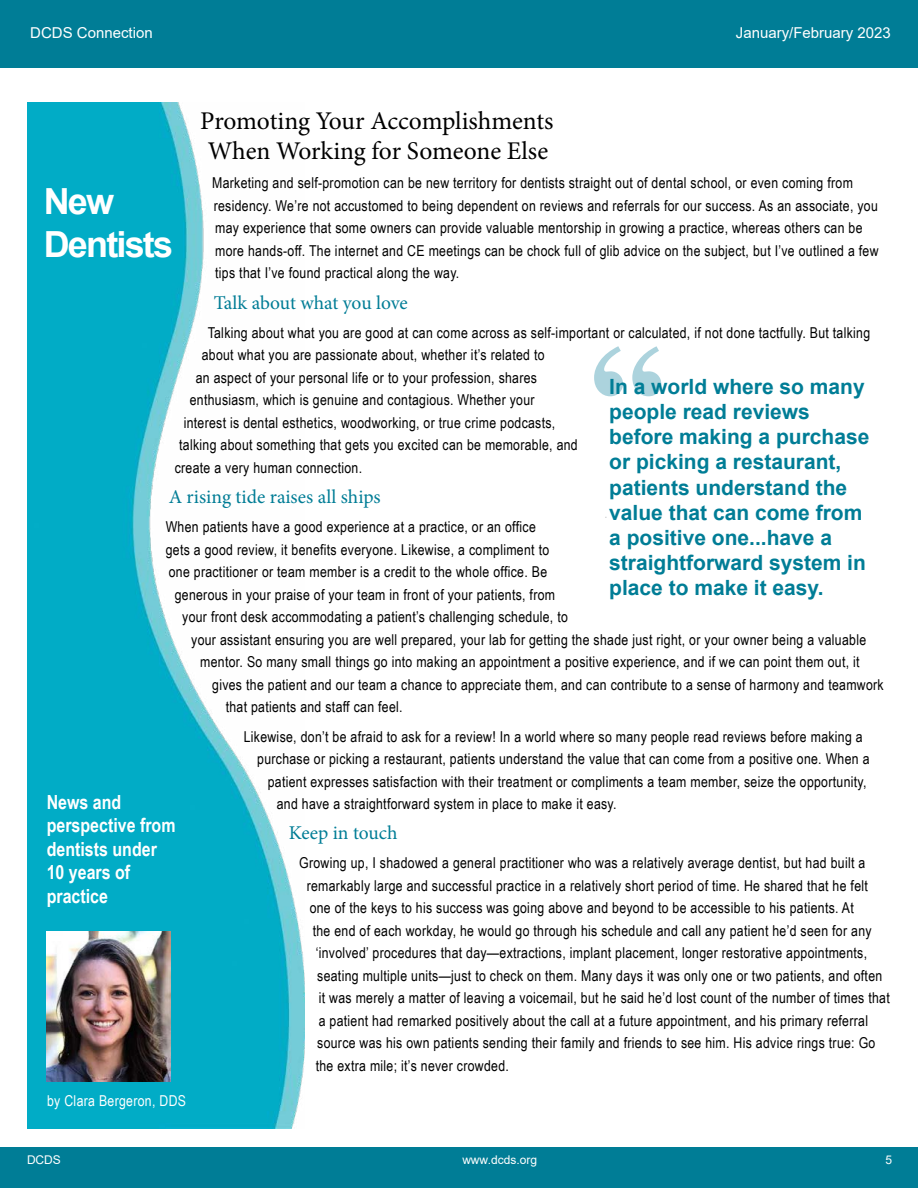
<style>
.page{position:relative;width:918px;height:1188px;background:#fff}
.page>*{position:absolute;margin:0;border:0;box-sizing:border-box;transform-origin:0 0}
.t1{font:700 150px "Century Schoolbook";color:#acd3dd}
.t2{font:700 36px/43.2px "Arial";letter-spacing:-.05em;color:#fff}
.t3{font:25.5px/30.6px "Minion Pro";letter-spacing:-.005em;color:#000}
.t4{font:700 21px/25.2px "Arial";color:#007d96}
.t5{font:19.5px "Minion Pro";color:#007d96}
.t6{font:700 19.5px/23.4px "Arial Narrow";color:#fff}
.t7{font:15px/22.5px "Arial Narrow";letter-spacing:.02em;color:#000}
.t8{font:15px "Arial";color:#fff}
.t9{font:15px "Arial Narrow";letter-spacing:.02em;color:#fff}
.t10{font:12px "Arial";color:#fff}
</style>
<div class="page">
<div style="left:0;top:0;width:918px;height:60px;background:#007d96"></div>
<div style="left:0;top:51px;width:918px;height:17px;background:#007d96"></div>
<div style="left:0;top:1148px;width:918px;height:40px;background:#007d96"></div>
<img style="left:27px;top:103px;width:278px;height:1026px">
<img style="left:47px;top:932px;width:123px;height:149px">
<p class="t8" style="left:30px;top:22px;width:124px">DCDS Connection</p>
<p class="t8" style="left:736px;top:22px;width:157px">January/February 2023</p>
<h3 class="t3" style="left:200px;top:105px;width:355px">Promoting Your Accomplishments<br>When Working for Someone Else</h3>
<p class="t7" style="left:212px;top:171px;width:668px">Marketing and self-promotion can be new territory for dentists straight out of dental school, or even coming from residency. We’re not accustomed to being dependent on reviews and referrals for our success. As an associate, you may experience that some owners can provide valuable mentorship in growing a practice, whereas others can be more hands-off. The internet and CE meetings can be chock full of glib advice on the subject, but I’ve outlined a few tips that I’ve found practical along the way.</p>
<h3 class="t5" style="left:214px;top:289px;width:196px">Talk about what you love</h3>
<p class="t7" style="left:208px;top:321px;width:664px">Talking about what you are good at can come across as self-important or calculated, if not done tactfully. But talking</p>
<p class="t7" style="left:202px;top:343px;width:344px">about what you are passionate about, whether it’s related to</p>
<p class="t7" style="left:196px;top:366px;width:343px">an aspect of your personal life or to your profession, shares</p>
<p class="t7" style="left:190px;top:388px;width:346px">enthusiasm, which is genuine and contagious. Whether your</p>
<p class="t7" style="left:184px;top:411px;width:373px">interest is dental esthetics, woodworking, or true crime podcasts,</p>
<p class="t7" style="left:179px;top:433px;width:400px">talking about something that gets you excited can be memorable, and</p>
<p class="t7" style="left:175px;top:456px;width:189px">create a very human connection.</p>
<h3 class="t5" style="left:169px;top:484px;width:214px">A rising tide raises all ships</h3>
<p class="t7" style="left:166px;top:515px;width:372px">When patients have a good experience at a practice, or an office</p>
<p class="t7" style="left:166px;top:538px;width:385px">gets a good review, it benefits everyone. Likewise, a compliment to</p>
<p class="t7" style="left:169px;top:560px;width:380px">one practitioner or team member is a credit to the whole office. Be</p>
<p class="t7" style="left:175px;top:583px;width:382px">generous in your praise of your team in front of your patients, from</p>
<p class="t7" style="left:182px;top:605px;width:387px">your front desk accommodating a patient’s challenging schedule, to</p>
<p class="t7" style="left:191px;top:628px;width:676px">your assistant ensuring you are well prepared, your lab for getting the shade just right, or your owner being a valuable</p>
<p class="t7" style="left:200px;top:650px;width:661px">mentor. So many small things go into making an appointment a positive experience, and if we can point them out, it</p>
<p class="t7" style="left:212px;top:673px;width:673px">gives the patient and our team a chance to appreciate them, and can contribute to a sense of harmony and teamwork</p>
<p class="t7" style="left:226px;top:695px;width:178px">that patients and staff can feel.</p>
<p class="t7" style="left:244px;top:724px;width:621px">Likewise, don’t be afraid to ask for a review! In a world where so many people read reviews before making a</p>
<p class="t7" style="left:257px;top:747px;width:614px">purchase or picking a restaurant, patients understand the value that can come from a positive one. When a</p>
<p class="t7" style="left:268px;top:769px;width:600px">patient expresses satisfaction with their treatment or compliments a team member, seize the opportunity,</p>
<p class="t7" style="left:277px;top:792px;width:341px">and have a straightforward system in place to make it easy.</p>
<h3 class="t5" style="left:289px;top:820px;width:110px">Keep in touch</h3>
<p class="t7" style="left:299px;top:851px;width:568px">Growing up, I shadowed a general practitioner who was a relatively average dentist, but had built a</p>
<p class="t7" style="left:307px;top:874px;width:563px">remarkably large and successful practice in a relatively short period of time. He shared that he felt</p>
<p class="t7" style="left:310px;top:896px;width:546px">one of the keys to his success was going above and beyond to be accessible to his patients. At</p>
<p class="t7" style="left:313px;top:919px;width:560px">the end of each workday, he would go through his schedule and call any patient he’d seen for any</p>
<p class="t7" style="left:316px;top:941px;width:553px">‘involved’ procedures that day—extractions, implant placement, longer restorative appointments,</p>
<p class="t7" style="left:317px;top:964px;width:567px">seating multiple units—just to check on them. Many days it was only one or two patients, and often</p>
<p class="t7" style="left:319px;top:986px;width:573px">it was merely a matter of leaving a voicemail, but he said he’d lost count of the number of times that</p>
<p class="t7" style="left:319px;top:1009px;width:551px">a patient had remarked positively about the call at a future appointment, and his primary referral</p>
<p class="t7" style="left:317px;top:1031px;width:560px">source was his own patients sending their family and friends to see him. His advice rings true: Go</p>
<p class="t7" style="left:316px;top:1054px;width:195px">the extra mile; it’s never crowded.</p>
<h2 class="t2" style="left:44px;top:180px;width:131px">New<br>Dentists</h2>
<h1 class="t1" style="left:592px;top:286px;width:74px">“</h1>
<h3 class="t4" style="left:609px;top:374px;width:262px">In a world where so many people read reviews before making a purchase or picking a restaurant, patients understand the value that can come from a positive one...have a straightforward system in place to make it easy.</h3>
<h3 class="t6" style="left:47px;top:789px;width:130px">News and perspective from dentists under<br>10 years of practice</h3>
<p class="t9" style="left:47px;top:1090px;width:140px">by Clara Bergeron, DDS</p>
<p class="t10" style="left:27px;top:1152px;width:35px">DCDS</p>
<p class="t10" style="left:462px;top:1152px;width:76px">www.dcds.org</p>
<p class="t10" style="left:885px;top:1152px;width:8px">5</p>
</div>
